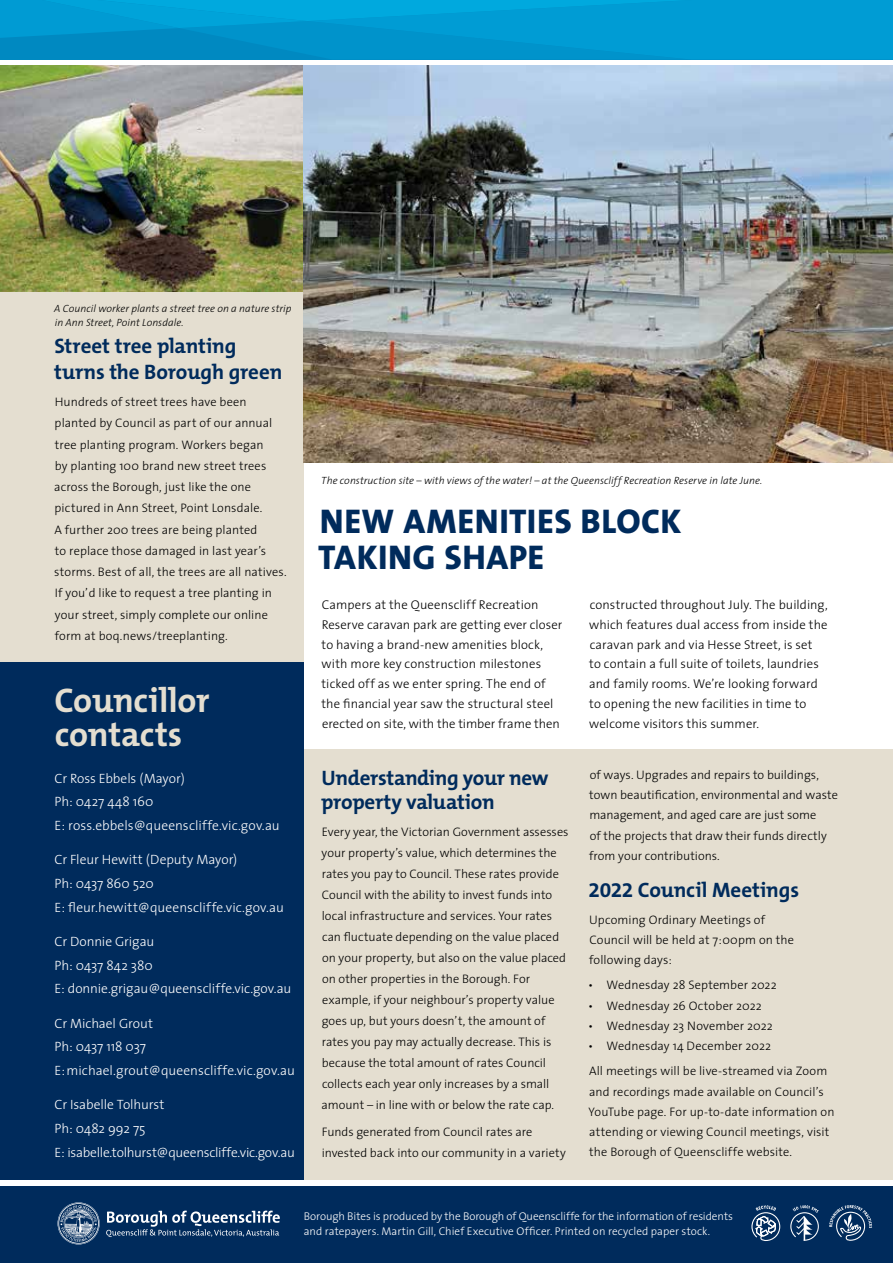
<style>
.page{position:relative;width:893px;height:1263px;background:#fff}
.page>*{position:absolute;margin:0;border:0;box-sizing:border-box;transform-origin:0 0}
.t1{font:800 34.5px/36px "The Mix B8";letter-spacing:.015em;color:#002b5c}
.t2{font:700 34.5px/34.2px "The Mix B7";letter-spacing:-.01em;color:#e4ded0}
.t3{font:700 21px/25.8px "The Mix B7";letter-spacing:-.01em;color:#002b5c}
.t4{font:300 13.5px/23.7px "The Sans";letter-spacing:-.005em;color:#fff}
.t5{font:300 12.75px/19.8px "The Sans";letter-spacing:.005em;color:#000}
.t6{font:300 12.3px/21px "The Sans";letter-spacing:.005em;color:#000}
.t7{font:300 11.25px/15px "The Sans";color:#fff}
.t8{font:italic 300 10.5px/14.2px "The Sans";letter-spacing:.005em;color:#000}
</style>
<div class="page">
<div style="left:268px;top:749px;width:625px;height:431px;background:#e4ded0"></div>
<div style="left:0;top:1186px;width:893px;height:77px;background:#002b5c"></div>
<div style="left:0;top:661px;width:304px;height:519px;background:#002b5c"></div>
<svg style="left:0;top:0;width:893px;height:66px;background:#15a1d4"></svg>
<svg style="left:58px;top:1202px;width:42px;height:42px"></svg>
<svg style="left:106px;top:1210px;width:174px;height:27px"></svg>
<svg style="left:751px;top:1205px;width:30px;height:36px"></svg>
<svg style="left:790px;top:1205px;width:29px;height:36px"></svg>
<svg style="left:829px;top:1205px;width:43px;height:36px"></svg>
<div style="left:0;top:66px;width:304px;height:595px;background:#e4ded0"></div>
<img style="left:0;top:66px;width:304px;height:226px">
<img style="left:304px;top:66px;width:589px;height:397px">
<p class="t8" style="left:54px;top:301px;width:239px">A Council worker plants a street tree on a nature strip in Ann Street, Point Lonsdale.</p>
<h2 class="t3" style="left:54px;top:333px;width:230px">Street tree planting turns the Borough green</h2>
<p class="t6" style="left:54px;top:391px;width:234px">Hundreds of street trees have been planted by Council as part of our annual tree planting program. Workers began<br>by planting 100 brand new street trees across the Borough, just like the one pictured in Ann Street, Point Lonsdale.<br>A further 200 trees are being planted<br>to replace those damaged in last year’s storms. Best of all, the trees are all natives.<br>If you’d like to request a tree planting in your street, simply complete our online form at boq.news/treeplanting.</p>
<h1 class="t2" style="left:54px;top:684px;width:157px">Councillor contacts</h1>
<p class="t4" style="left:54px;top:766px;width:227px">Cr Ross Ebbels (Mayor)<br>Ph: 0427 448 160<br>E: ross.ebbels@queenscliffe.vic.gov.au</p>
<p class="t4" style="left:54px;top:847px;width:231px">Cr Fleur Hewitt (Deputy Mayor)<br>Ph: 0437 860 520<br>E: fleur.hewitt@queenscliffe.vic.gov.au</p>
<p class="t4" style="left:54px;top:929px;width:238px">Cr Donnie Grigau<br>Ph: 0437 842 380<br>E: donnie.grigau@queenscliffe.vic.gov.au</p>
<p class="t4" style="left:54px;top:1011px;width:242px">Cr Michael Grout<br>Ph: 0437 118 037<br>E: michael.grout@queenscliffe.vic.gov.au</p>
<p class="t4" style="left:54px;top:1092px;width:242px">Cr Isabelle Tolhurst<br>Ph: 0482 992 75<br>E: isabelle.tolhurst@queenscliffe.vic.gov.au</p>
<p class="t8" style="left:321px;top:473px;width:442px">The construction site – with views of the water! – at the Queenscliff Recreation Reserve in late June.</p>
<h1 class="t1" style="left:318px;top:505px;width:365px">NEW AMENITIES BLOCK<br>TAKING SHAPE</h1>
<p class="t5" style="left:322px;top:594px;width:242px">Campers at the Queenscliff Recreation Reserve caravan park are getting ever closer to having a brand-new amenities block, with more key construction milestones ticked off as we enter spring. The end of the financial year saw the structural steel erected on site, with the timber frame then</p>
<p class="t5" style="left:589px;top:594px;width:240px">constructed throughout July. The building, which features dual access from inside the caravan park and via Hesse Street, is set<br>to contain a full suite of toilets, laundries and family rooms. We’re looking forward to opening the new facilities in time to welcome visitors this summer.</p>
<h2 class="t3" style="left:321px;top:766px;width:229px;line-height:24px">Understanding your new property valuation</h2>
<p class="t6" style="left:321px;top:821px;width:249px">Every year, the Victorian Government assesses your property’s value, which determines the rates you pay to Council. These rates provide Council with the ability to invest funds into local infrastructure and services. Your rates can fluctuate depending on the value placed on your property, but also on the value placed on other properties in the Borough. For example, if your neighbour’s property value goes up, but yours doesn’t, the amount of rates you pay may actually decrease. This is because the total amount of rates Council collects each year only increases by a small amount – in line with or below the rate cap.</p>
<p class="t6" style="left:322px;top:1120px;width:246px">Funds generated from Council rates are invested back into our community in a variety</p>
<p class="t6" style="left:589px;top:764px;width:250px;line-height:20.1px">of ways. Upgrades and repairs to buildings, town beautification, environmental and waste management, and aged care are just some<br>of the projects that draw their funds directly from your contributions.</p>
<h2 class="t3" style="left:588px;top:878px;width:212px">2022 Council Meetings</h2>
<p class="t6" style="left:589px;top:909px;width:206px;line-height:20.1px">Upcoming Ordinary Meetings of<br>Council will be held at 7:00pm on the following days:</p>
<p class="t6" style="left:588px;top:974px;width:190px">• Wednesday 28 September 2022</p>
<p class="t6" style="left:588px;top:994px;width:175px">• Wednesday 26 October 2022</p>
<p class="t6" style="left:588px;top:1015px;width:186px">• Wednesday 23 November 2022</p>
<p class="t6" style="left:588px;top:1032px;width:241px;line-height:25.5px">• Wednesday 14 December 2022<br>All meetings will be live-streamed via Zoom</p>
<p class="t6" style="left:589px;top:1081px;width:247px;line-height:20.1px">and recordings made available on Council’s YouTube page. For up-to-date information on attending or viewing Council meetings, visit the Borough of Queenscliffe website.</p>
<p class="t7" style="left:304px;top:1209px;width:431px">Borough Bites is produced by the Borough of Queenscliffe for the information of residents and ratepayers. Martin Gill, Chief Executive Officer. Printed on recycled paper stock.</p>
</div>
